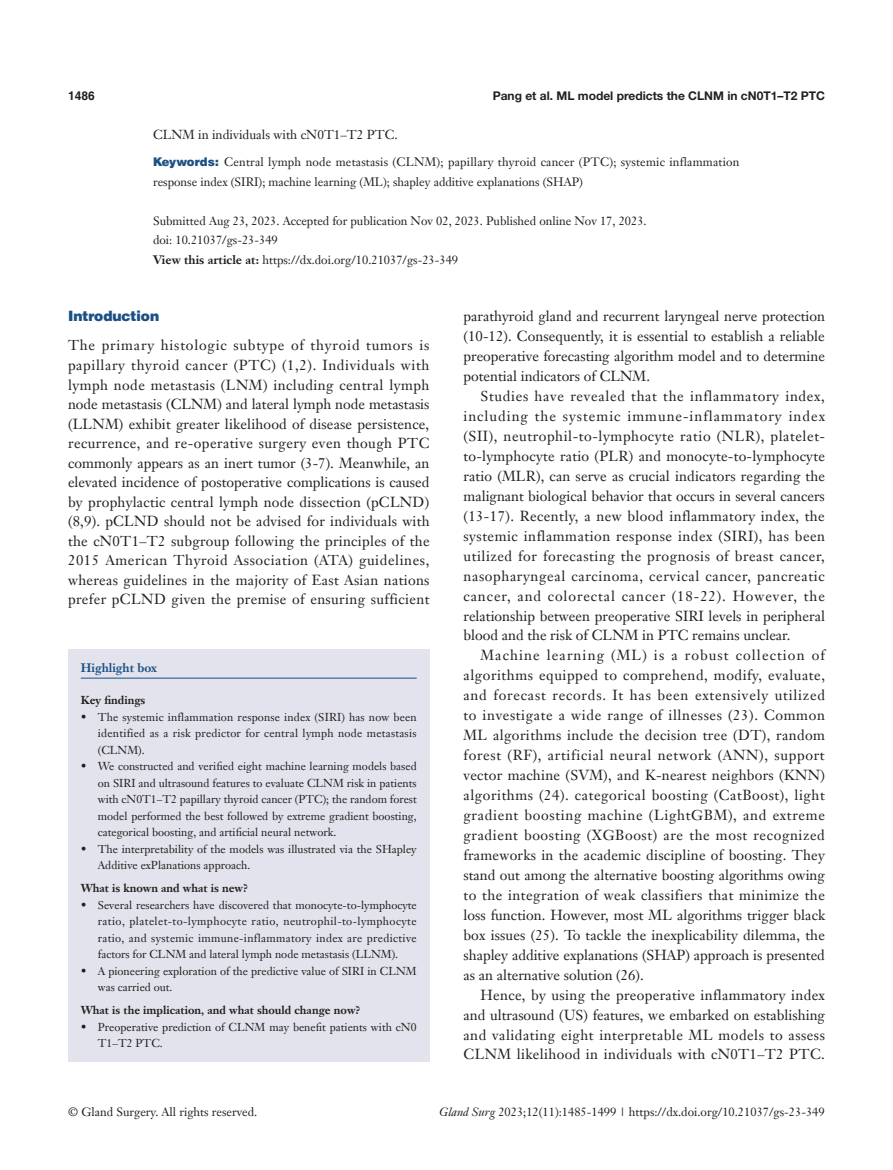
<style>
.page{position:relative;width:893px;height:1170px;background:#fff}
.page>*{position:absolute;margin:0;border:0;box-sizing:border-box;transform-origin:0 0}
.t1{font:14.25px/20px "Janson Text LT";color:#231f20;text-align:justify}
._1ji-zhengti{font:900 14.25px "Helvetica";color:#1c5085}
.A-Abstract{font:12.75px "Janson Text LT";color:#231f20}
.A-Keywords{font:12px/19.5px "Janson Text LT";color:#231f20}
.A-time{font:12px "Janson Text LT";color:#231f20}
.A-View_this_article{font:12px "Janson Text LT";color:#231f20}
.t2{font:700 12px "Helvetica Neue LT Pro";color:#231f20}
.A-doi{font:12px "Janson Text LT";color:#231f20}
.Cite{font:700 12px "Janson Text LT";color:#1c5085}
.t3{font:700 12px "Helvetica";color:#231f20}
.box-zhengwen{font:11.25px/16.5px "Janson Text LT";color:#231f20;text-align:justify}
.box-zhengwen-1_5mm{font:11.25px/16.5px "Janson Text LT";color:#231f20}
.box-biaoti{font:700 11.25px "Janson Text LT";color:#231f20}
.s1{font-family:"Helvetica AME";color:#1c5085}
.s2{font-weight:700}
.s3{font-style:italic}
</style>
<div class="page">
<div style="left:68px;top:648px;width:361px;height:413px;background:#e2e3ec"></div>
<hr style="left:81px;top:677px;width:336px;height:1px;background:#1c5085">
<p class="t3" style="left:68px;top:88px;width:28px">1486</p>
<p class="t2" style="left:493px;top:88px;width:334px">Pang et al. ML model predicts the CLNM in cN0T1–T2 PTC</p>
<p class="A-Abstract" style="left:153px;top:126px;width:246px">CLNM in individuals with cN0T1–T2 PTC.</p>
<p class="A-Keywords" style="left:153px;top:152px;width:588px"><span class="s1">Keywords:</span> Central lymph node metastasis (CLNM); papillary thyroid cancer (PTC); systemic inflammation response index (SIRI); machine learning (ML); shapley additive explanations (SHAP)</p>
<p class="A-time" style="left:153px;top:213px;width:495px">Submitted Aug 23, 2023. Accepted for publication Nov 02, 2023. Published online Nov 17, 2023.</p>
<p class="A-doi" style="left:153px;top:233px;width:126px">doi: 10.21037/gs-23-349</p>
<p class="A-View_this_article" style="left:153px;top:252px;width:307px"><span class="s2">View this article at:</span> https://dx.doi.org/10.21037/gs-23-349</p>
<p class="_1ji-zhengti" style="left:68px;top:307px;width:93px">Introduction</p>
<p class="t1" style="left:68px;top:335px;width:363px;line-height:19.5px">The primary histologic subtype of thyroid tumors is papillary thyroid cancer (PTC) (1,2). Individuals with lymph node metastasis (LNM) including central lymph node metastasis (CLNM) and lateral lymph node metastasis (LLNM) exhibit greater likelihood of disease persistence, recurrence, and re-operative surgery even though PTC commonly appears as an inert tumor (3-7). Meanwhile, an elevated incidence of postoperative complications is caused by prophylactic central lymph node dissection (pCLND) (8,9). pCLND should not be advised for individuals with the cN0T1–T2 subgroup following the principles of the 2015 American Thyroid Association (ATA) guidelines, whereas guidelines in the majority of East Asian nations prefer pCLND given the premise of ensuring sufficient</p>
<p class="Cite" style="left:81px;top:659px;width:78px">Highlight box</p>
<p class="box-biaoti" style="left:81px;top:693px;width:66px">Key findings</p>
<p class="box-zhengwen" style="left:98px;top:708px;width:320px;text-indent:-17px">• The systemic inflammation response index (SIRI) has now been identified as a risk predictor for central lymph node metastasis (CLNM).</p>
<p class="box-zhengwen" style="left:98px;top:758px;width:321px;text-indent:-17px">• We constructed and verified eight machine learning models based on SIRI and ultrasound features to evaluate CLNM risk in patients with cN0T1–T2 papillary thyroid cancer (PTC); the random forest model performed the best followed by extreme gradient boosting, categorical boosting, and artificial neural network.</p>
<p class="box-zhengwen-1_5mm" style="left:98px;top:840px;width:320px;text-indent:-17px">• The interpretability of the models was illustrated via the SHapley<br>Additive exPlanations approach.</p>
<p class="box-biaoti" style="left:81px;top:880px;width:169px">What is known and what is new?</p>
<p class="box-zhengwen" style="left:98px;top:896px;width:320px;text-indent:-17px">• Several researchers have discovered that monocyte-to-lymphocyte ratio, platelet-to-lymphocyte ratio, neutrophil-to-lymphocyte ratio, and systemic immune-inflammatory index are predictive factors for CLNM and lateral lymph node metastasis (LLNM).</p>
<p class="box-zhengwen-1_5mm" style="left:98px;top:962px;width:320px;text-indent:-17px">• A pioneering exploration of the predictive value of SIRI in CLNM was carried out.</p>
<p class="box-biaoti" style="left:81px;top:1002px;width:281px">What is the implication, and what should change now?</p>
<p class="box-zhengwen-1_5mm" style="left:98px;top:1018px;width:320px;text-indent:-17px">• Preoperative prediction of CLNM may benefit patients with cN0<br>T1–T2 PTC.</p>
<p class="t1" style="left:463px;top:306px;width:363px">parathyroid gland and recurrent laryngeal nerve protection (10-12). Consequently, it is essential to establish a reliable preoperative forecasting algorithm model and to determine potential indicators of CLNM.</p>
<p class="t1" style="left:463px;top:386px;width:363px;text-indent:17px">Studies have revealed that the inflammatory index, including the systemic immune-inflammatory index (SII), neutrophil-to-lymphocyte ratio (NLR), platelet&shy;to-lymphocyte ratio (PLR) and monocyte-to-lymphocyte ratio (MLR), can serve as crucial indicators regarding the malignant biological behavior that occurs in several cancers (13-17). Recently, a new blood inflammatory index, the systemic inflammation response index (SIRI), has been utilized for forecasting the prognosis of breast cancer, nasopharyngeal carcinoma, cervical cancer, pancreatic cancer, and colorectal cancer (18-22). However, the relationship between preoperative SIRI levels in peripheral blood and the risk of CLNM in PTC remains unclear.</p>
<p class="t1" style="left:463px;top:645px;width:363px;text-indent:17px">Machine learning (ML) is a robust collection of algorithms equipped to comprehend, modify, evaluate, and forecast records. It has been extensively utilized to investigate a wide range of illnesses (23). Common ML algorithms include the decision tree (DT), random forest (RF), artificial neural network (ANN), support vector machine (SVM), and K-nearest neighbors (KNN) algorithms (24). categorical boosting (CatBoost), light gradient boosting machine (LightGBM), and extreme gradient boosting (XGBoost) are the most recognized frameworks in the academic discipline of boosting. They stand out among the alternative boosting algorithms owing to the integration of weak classifiers that minimize the loss function. However, most ML algorithms trigger black box issues (25). To tackle the inexplicability dilemma, the shapley additive explanations (SHAP) approach is presented as an alternative solution (26).</p>
<p class="t1" style="left:463px;top:984px;width:363px;text-indent:17px">Hence, by using the preoperative inflammatory index and ultrasound (US) features, we embarked on establishing and validating eight interpretable ML models to assess CLNM likelihood in individuals with cN0T1–T2 PTC.</p>
<p class="A-Keywords" style="left:68px;top:1102px;width:191px">© Gland Surgery. All rights reserved.</p>
<p class="A-Keywords" style="left:439px;top:1102px;width:387px"><span class="s3">Gland Surg</span> 2023;12(11):1485-1499 | https://dx.doi.org/10.21037/gs-23-349</p>
</div>
